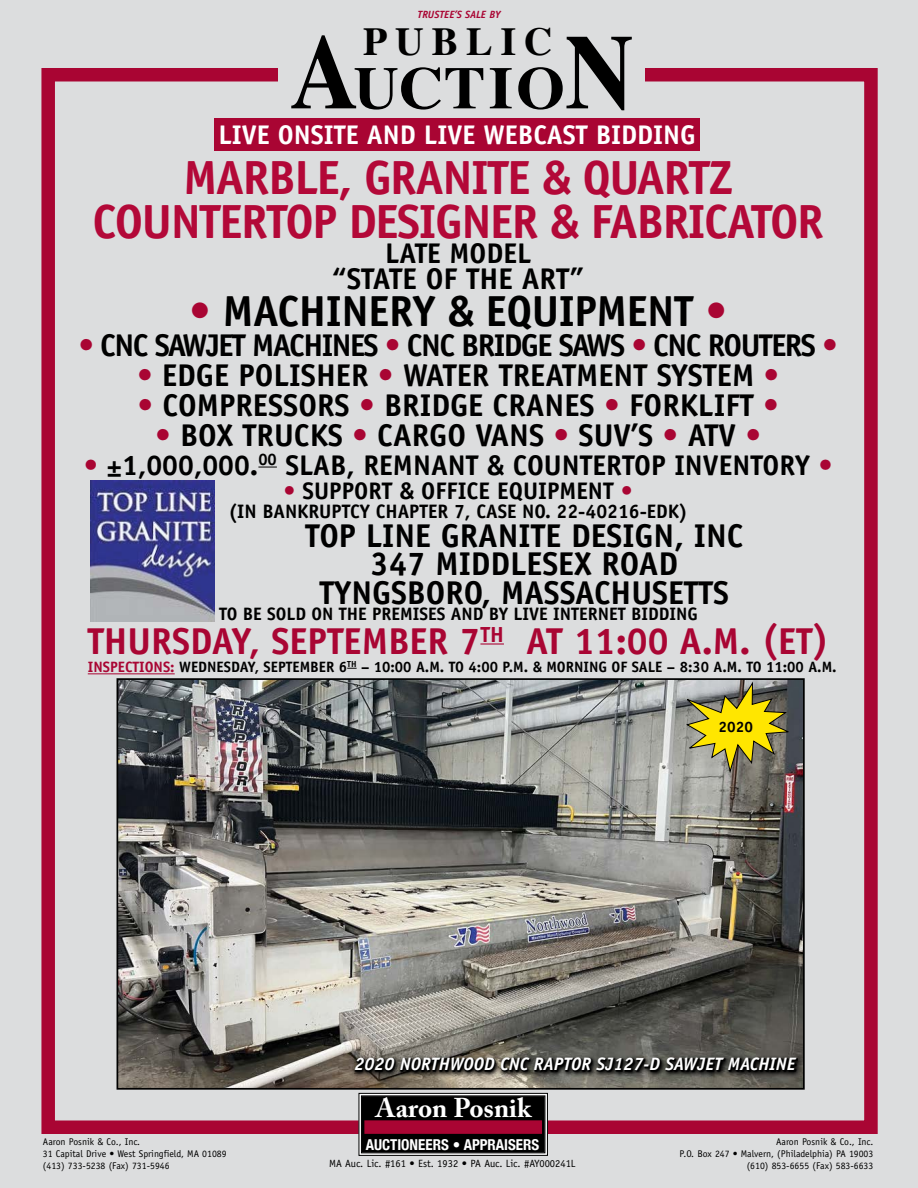
<style>
.page{position:relative;width:918px;height:1188px;background:#dcddde}
.page>*{position:absolute;margin:0;border:0;box-sizing:border-box;transform-origin:0 0}
.t1{font:700 59.55px "Times";letter-spacing:.025em;color:#000;scale:1.05 1}
.t2{font:700 48px/43.5px "Officina Sans";letter-spacing:-.03em;color:#b30838;text-align:center}
.t3{font:700 43.5px "Officina Sans";letter-spacing:-.01em;color:#000}
.t4{font:700 39.75px "Times";letter-spacing:.2em;color:#000}
.t5{font:700 37.5px "Officina Sans";color:#a90533}
.t6{font:700 33px/28.5px "Officina Sans";color:#000;text-align:center}
.t7{font:700 31.5px "Officina Sans";color:#000}
.t8{font:700 31.5px "Officina Sans";letter-spacing:-.05em;color:#000}
.t9{font:700 30px "Officina Sans";color:#000}
.t10{font:700 28.5px "Officina Sans";color:#000}
.t11{font:700 27px "Officina Sans";color:#fff}
.t12{font:700 27px "Adobe Caslon Pro";color:#fff}
.t13{font:700 24px "Officina Sans";color:#000}
.t14{font:700 19.5px "Officina Sans";color:#000}
.t15{font:700 18px "Officina Sans";color:#000}
.t16{font:italic 700 18px "Officina Sans";color:#fff}
.t17{font:700 15px "Officina Sans";color:#000}
.t18{font:700 condensed 15px "Helvetica Neue";color:#fff}
.t19{font:10.5px "Officina Sans";color:#000}
.t20{font:italic 700 10.5px "Officina Sans";color:#a90533}
.t21{font:9.75px/11.7px "Officina Sans";color:#000}
.s1{font-size:105.9px}
.s2{color:#a90533}
</style>
<div class="page">
<div style="left:41px;top:68px;width:837px;height:1066px;border:14px solid #a90533"></div>
<svg style="left:358px;top:1093px;width:190px;height:63px;background:#191919"></svg>
<div style="left:361px;top:1096px;width:184px;height:57px;border:1px solid #000"></div>
<div style="left:364px;top:1120px;width:178px;height:14px;background:#a90533"></div>
<div style="left:278px;top:23px;width:367px;height:95px;background:#dcddde"></div>
<img style="left:120px;top:681px;width:682px;height:406px">
<div style="left:117px;top:678px;width:688px;height:412px;border:2px solid #000"></div>
<svg style="left:258px;top:467px;width:19px;height:1px"></svg>
<hr style="left:480px;top:643px;width:24px;height:2px;background:#a90533">
<hr style="left:88px;top:673px;width:87px;height:1px;background:#a90533">
<svg style="left:678px;top:678px;width:117px;height:101px;background:#9f9855"></svg>
<svg style="left:351px;top:1055px;width:453px;height:23px;background:#5f5c54"></svg>
<svg style="left:355px;top:1058px;width:443px;height:14px;background:#151412"></svg>
<img style="left:90px;top:481px;width:125px;height:141px">
<div style="left:214px;top:119px;width:486px;height:32px;background:#a90533"></div>
<p class="t20" style="left:417px;top:8px;width:85px">TRUSTEE’S SALE BY</p>
<h3 class="t4" style="left:363px;top:4px;width:191px">PUBLIC</h3>
<h1 class="t1" style="left:290px;top:31px;width:329px"><span class="s1">A</span>UCTIO<span class="s1">N</span></h1>
<h3 class="t11" style="left:218px;top:118px;width:479px">LIVE ONSITE AND LIVE WEBCAST BIDDING</h3>
<h2 class="t2" style="left:92px;top:156px;width:733px">MARBLE, GRANITE &amp; QUARTZ<br>COUNTERTOP DESIGNER &amp; FABRICATOR</h2>
<h3 class="t10" style="left:385px;top:236px;width:148px">LATE MODEL</h3>
<h3 class="t9" style="left:332px;top:260px;width:254px">“STATE OF THE ART”</h3>
<h3 class="t3" style="left:189px;top:284px;width:540px"><span class="s2">•</span> MACHINERY &amp; EQUIPMENT <span class="s2">•</span></h3>
<h3 class="t8" style="left:78px;top:326px;width:761px"><span class="s2">•</span> CNC SAWJET MACHINES <span class="s2">•</span> CNC BRIDGE SAWS <span class="s2">•</span> CNC ROUTERS <span class="s2">•</span></h3>
<h3 class="t7" style="left:137px;top:356px;width:644px"><span class="s2">•</span> EDGE POLISHER <span class="s2">•</span> WATER TREATMENT SYSTEM <span class="s2">•</span></h3>
<h3 class="t7" style="left:137px;top:386px;width:643px"><span class="s2">•</span> COMPRESSORS <span class="s2">•</span> BRIDGE CRANES <span class="s2">•</span> FORKLIFT <span class="s2">•</span></h3>
<h3 class="t7" style="left:155px;top:416px;width:608px"><span class="s2">•</span> BOX TRUCKS <span class="s2">•</span> CARGO VANS <span class="s2">•</span> SUV’S <span class="s2">•</span> ATV <span class="s2">•</span></h3>
<h3 class="t10" style="left:84px;top:447px;width:751px"><span class="s2">•</span> ±1,000,000.<sup>00</sup> SLAB, REMNANT &amp; COUNTERTOP INVENTORY <span class="s2">•</span></h3>
<h3 class="t13" style="left:284px;top:476px;width:351px"><span class="s2">•</span> SUPPORT &amp; OFFICE EQUIPMENT <span class="s2">•</span></h3>
<h3 class="t14" style="left:229px;top:500px;width:461px">(IN BANKRUPTCY CHAPTER 7, CASE NO. 22-40216-EDK)</h3>
<h3 class="t6" style="left:305px;top:521px;width:440px">TOP LINE GRANITE DESIGN, INC<br>347 MIDDLESEX ROAD<br>TYNGSBORO, MASSACHUSETTS</h3>
<h3 class="t15" style="left:219px;top:602px;width:480px">TO BE SOLD ON THE PREMISES AND BY LIVE INTERNET BIDDING</h3>
<h3 class="t5" style="left:87px;top:618px;width:744px">THURSDAY, SEPTEMBER 7<sup>TH</sup> AT 11:00 A.M. (ET)</h3>
<h3 class="t17" style="left:88px;top:658px;width:750px"><span class="s2">INSPECTIONS:</span> WEDNESDAY, SEPTEMBER 6<sup>TH</sup> – 10:00 A.M. TO 4:00 P.M. &amp; MORNING OF SALE – 8:30 A.M. TO 11:00 A.M.</h3>
<h3 class="t17" style="left:719px;top:718px;width:36px">2020</h3>
<h3 class="t16" style="left:354px;top:1053px;width:443px">2020 NORTHWOOD CNC RAPTOR SJ127-D SAWJET MACHINE</h3>
<h3 class="t12" style="left:376px;top:1092px;width:157px">Aaron Posnik</h3>
<p class="t21" style="left:43px;top:1136px;width:185px">Aaron Posnik &amp; Co., Inc.<br>31 Capital Drive • West Springfield, MA 01089 (413) 733-5238 (Fax) 731-5946</p>
<p class="t21" style="left:680px;top:1136px;width:195px;text-align:right">Aaron Posnik &amp; Co., Inc.<br>P.O. Box 247 • Malvern, (Philadelphia) PA 19003</p>
<h3 class="t18" style="left:366px;top:1132px;width:175px">AUCTIONEERS • APPRAISERS</h3>
<p class="t19" style="left:329px;top:1157px;width:248px">MA Auc. Lic. #161 • Est. 1932 • PA Auc. Lic. #AY000241L</p>
<p class="t21" style="left:747px;top:1160px;width:128px">(610) 853-6655 (Fax) 583-6633</p>
</div>
